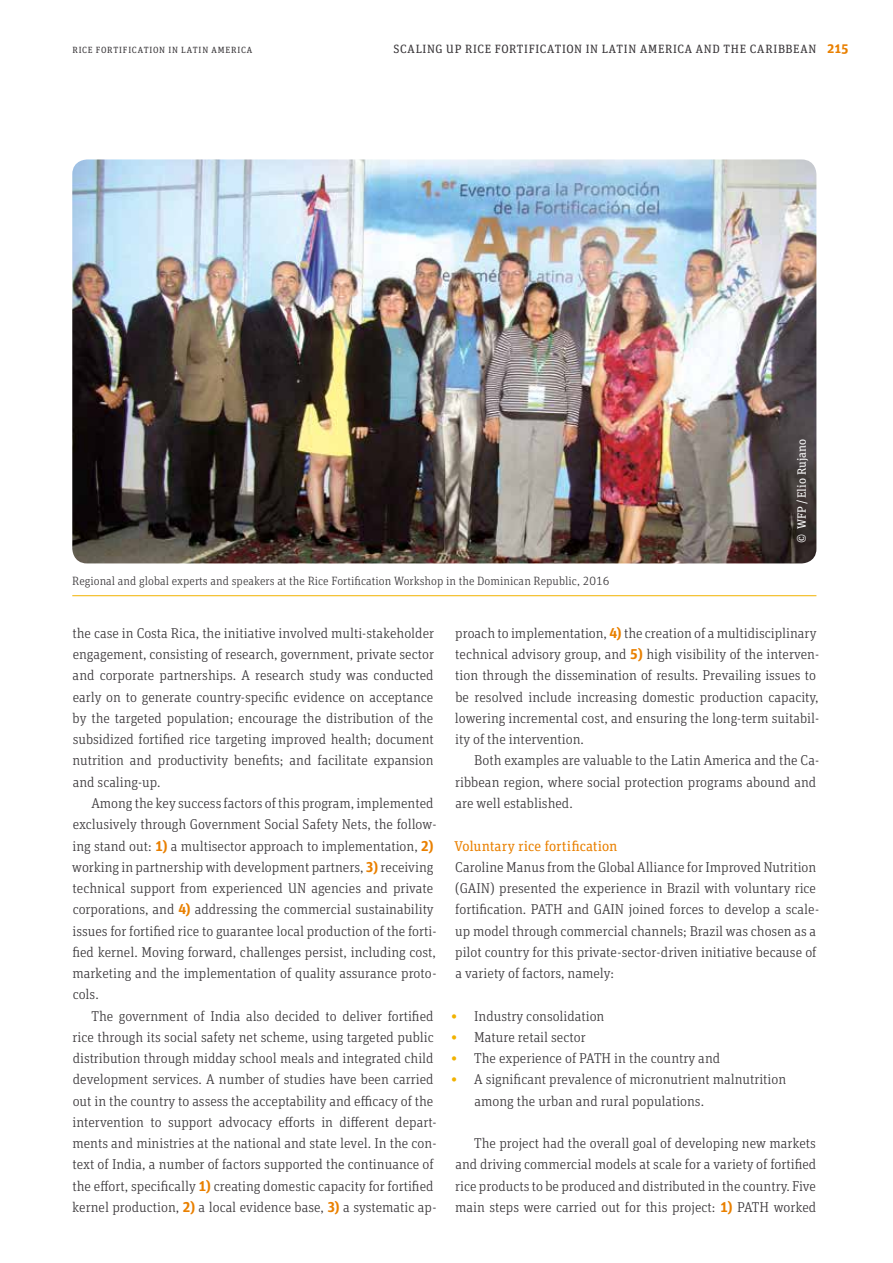
<style>
.page{position:relative;width:893px;height:1263px;background:#fff}
.page>*{position:absolute;margin:0;border:0;box-sizing:border-box;transform-origin:0 0}
.t1{font:300 14.25px/21.3px "Unit Slab Pro";color:#373437}
.t2{font:14.25px "Unit Slab Pro";color:#e98000}
.t3{font:300 12px "Unit Slab Pro";letter-spacing:.005em;color:#373437}
.t4{font:12px "Unit Slab Pro";letter-spacing:.06em;color:#373437}
.t5{font:12px "Unit Slab Pro";letter-spacing:.005em;color:#fff}
.t6{font:9px "Unit Slab Pro";letter-spacing:.09em;color:#373437}
.s1{font-weight:700;font-size:13.5px;color:#e98000}
.s2{font-weight:700;color:#e98000}
.s3{font-weight:700;font-size:13.5px;color:#f1b200}
</style>
<div class="page">
<img style="left:72px;top:159px;width:744px;height:404px">
<hr style="left:72px;top:595px;width:744px;height:1px;background:#f1b200">
<p class="t6" style="left:72px;top:44px;width:182px">RICE FORTIFICATION IN LATIN AMERICA</p>
<p class="t4" style="left:393px;top:41px;width:456px">SCALING UP RICE FORTIFICATION IN LATIN AMERICA AND THE CARIBBEAN <span class="s1">215</span></p>
<p class="t3" style="left:72px;top:573px;width:539px">Regional and global experts and speakers at the Rice Fortification Workshop in the Dominican Republic, 2016</p>
<p class="t5" style="left:794px;top:543px;width:105px;rotate:-90deg">© WFP/ Elio Rujano</p>
<p class="t1" style="left:72px;top:622px;width:363px;text-align:justify">the case in Costa Rica, the initiative involved multi-stakeholder engagement, consisting of research, government, private sector and corporate partnerships. A research study was conducted early on to generate country-specific evidence on acceptance by the targeted population; encourage the distribution of the subsidized fortified rice targeting improved health; document nutrition and productivity benefits; and facilitate expansion and scaling-up.</p>
<p class="t1" style="left:72px;top:792px;width:366px;text-indent:19px">Among the key success factors of this program, implemented exclusively through Government Social Safety Nets, the follow&shy;ing stand out: <span class="s2">1)</span> a multisector approach to implementation, <span class="s2">2) </span>working in partnership with development partners, <span class="s2">3)</span> receiving technical support from experienced UN agencies and private corporations, and <span class="s2">4)</span> addressing the commercial sustainability issues for fortified rice to guarantee local production of the forti&shy;fied kernel. Moving forward, challenges persist, including cost, marketing and the implementation of quality assurance proto&shy;cols.</p>
<p class="t1" style="left:72px;top:1004px;width:366px;text-indent:19px">The government of India also decided to deliver fortified rice through its social safety net scheme, using targeted public distribution through midday school meals and integrated child development services. A number of studies have been carried out in the country to assess the acceptability and efficacy of the intervention to support advocacy efforts in different depart&shy;ments and ministries at the national and state level. In the con&shy;text of India, a number of factors supported the continuance of the effort, specifically <span class="s2">1)</span> creating domestic capacity for fortified kernel production, <span class="s2">2)</span> a local evidence base, <span class="s2">3)</span> a systematic ap-</p>
<p class="t1" style="left:455px;top:622px;width:366px">proach to implementation, <span class="s2">4)</span> the creation of a multidisciplinary technical advisory group, and <span class="s2">5)</span> high visibility of the interven&shy;tion through the dissemination of results. Prevailing issues to be resolved include increasing domestic production capacity, lowering incremental cost, and ensuring the long-term suitabil&shy;ity of the intervention.</p>
<p class="t1" style="left:455px;top:749px;width:365px;text-indent:19px">Both examples are valuable to the Latin America and the Ca&shy;ribbean region, where social protection programs abound and are well established.</p>
<p class="t2" style="left:454px;top:836px;width:164px">Voluntary rice fortification</p>
<p class="t1" style="left:455px;top:856px;width:366px">Caroline Manus from the Global Alliance for Improved Nutrition (GAIN) presented the experience in Brazil with voluntary rice fortification. PATH and GAIN joined forces to develop a scale&shy;up model through commercial channels; Brazil was chosen as a pilot country for this private-sector-driven initiative because of a variety of factors, namely:</p>
<p class="t1" style="left:451px;top:1004px;width:155px"><span class="s3">∙</span> Industry consolidation</p>
<p class="t1" style="left:451px;top:1026px;width:137px"><span class="s3">∙</span> Mature retail sector</p>
<p class="t1" style="left:451px;top:1047px;width:271px"><span class="s3">∙</span> The experience of PATH in the country and</p>
<p class="t1" style="left:451px;top:1068px;width:337px"><span class="s3">∙</span> A significant prevalence of micronutrient malnutrition</p>
<p class="t1" style="left:474px;top:1089px;width:231px">among the urban and rural populations.</p>
<p class="t1" style="left:455px;top:1132px;width:363px;text-align:justify;text-indent:19px">The project had the overall goal of developing new markets and driving commercial models at scale for a variety of fortified rice products to be produced and distributed in the country. Five main steps were carried out for this project: <span class="s2">1)</span> PATH worked</p>
</div>
